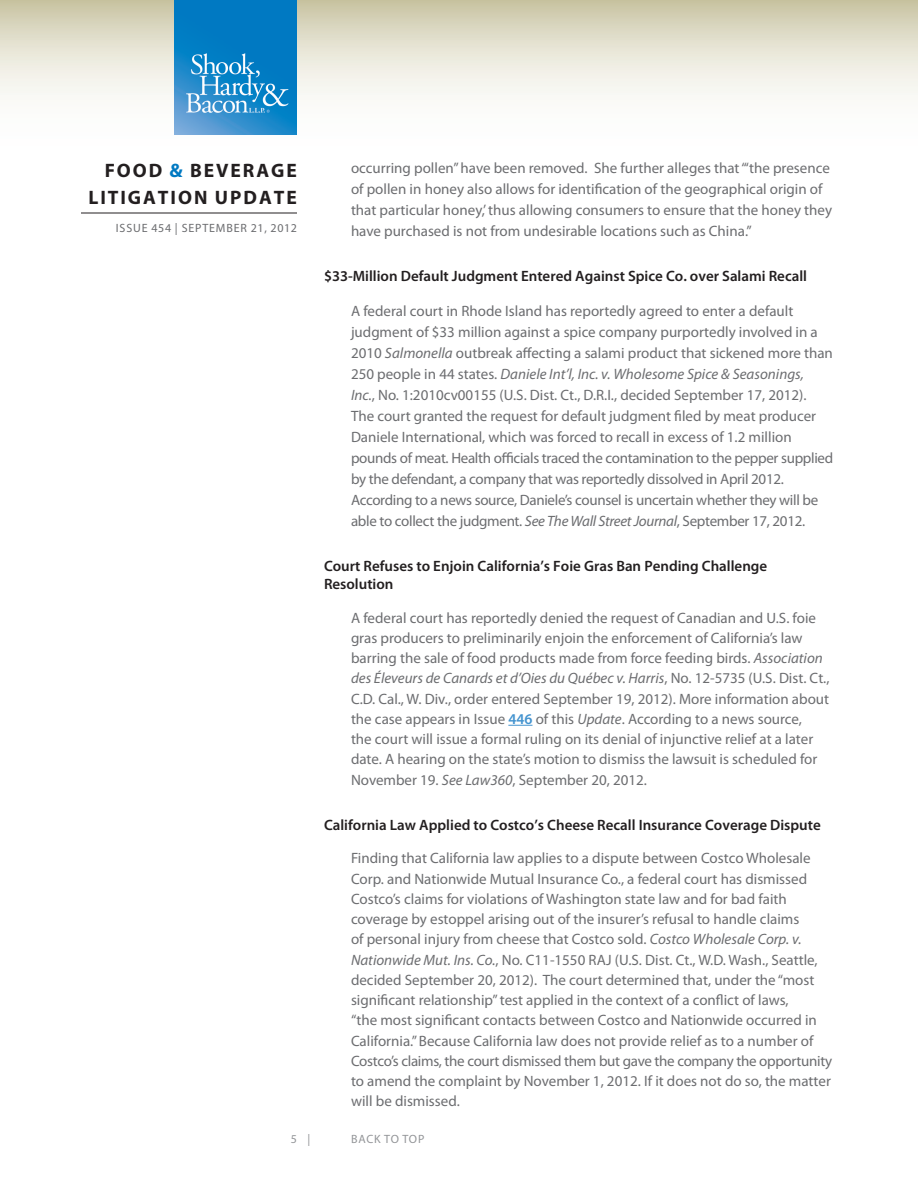
<style>
.page{position:relative;width:918px;height:1188px;background:#fff}
.page>*{position:absolute;margin:0;border:0;box-sizing:border-box;transform-origin:0 0}
.t1{font:700 19.5px/27px "Myriad Pro";letter-spacing:.1em;color:#231f20;text-align:right}
.Body{font:15px/20.2px "Myriad Pro";color:#6c6d70}
.Subhead{font:600 15px/18px "Myriad Pro";color:#231f20}
.t2{font:12px "Myriad Pro";letter-spacing:.07em;color:#6c6d70}
.t3{font:12px "Myriad Pro";letter-spacing:.06em;color:#939598}
.s1{color:#0079c2}
.s2{font-style:italic}
.s3{font-weight:600;color:#4393cf}
</style>
<div class="page">
<svg style="left:0;top:0;width:918px;height:135px"></svg>
<hr style="left:81px;top:213px;width:216px;height:1px;background:#231f20">
<img style="left:175px;top:0;width:122px;height:135px">
<svg style="left:508px;top:725px;width:24px;height:1px"></svg>
<h1 class="t1" style="left:88px;top:156px;width:210px">FOOD <span class="s1">&amp;</span> BEVERAGE<br>LITIGATION UPDATE</h1>
<p class="t2" style="left:116px;top:221px;width:183px">ISSUE 454 | SEPTEMBER 21, 2012</p>
<p class="Body" style="left:351px;top:157px;width:483px;line-height:21px">occurring pollen” have been removed. She further alleges that “‘the presence of pollen in honey also allows for identification of the geographical origin of that particular honey,’ thus allowing consumers to ensure that the honey they have purchased is not from undesirable locations such as China.”</p>
<p class="Subhead" style="left:324px;top:267px;width:485px">$33-Million Default Judgment Entered Against Spice Co. over Salami Recall</p>
<p class="Body" style="left:351px;top:300px;width:484px;line-height:21px">A federal court in Rhode Island has reportedly agreed to enter a default judgment of $33 million against a spice company purportedly involved in a 2010 <span class="s2">Salmonella</span> outbreak affecting a salami product that sickened more than 250 people in 44 states. <span class="s2">Daniele Int’l, Inc. v. Wholesome Spice &amp; Seasonings,<br>Inc.</span>, No. 1:2010cv00155 (U.S. Dist. Ct., D.R.I., decided September 17, 2012).<br>The court granted the request for default judgment filed by meat producer Daniele International, which was forced to recall in excess of 1.2 million pounds of meat. Health officials traced the contamination to the pepper supplied by the defendant, a company that was reportedly dissolved in April 2012.<br>According to a news source, Daniele’s counsel is uncertain whether they will be able to collect the judgment. <span class="s2">See The Wall Street Journal</span>, September 17, 2012.</p>
<p class="Subhead" style="left:324px;top:556px;width:445px">Court Refuses to Enjoin California’s Foie Gras Ban Pending Challenge<br>Resolution</p>
<p class="Body" style="left:351px;top:607px;width:480px">A federal court has reportedly denied the request of Canadian and U.S. foie gras producers to preliminarily enjoin the enforcement of California’s law barring the sale of food products made from force feeding birds. <span class="s2">Association des Éleveurs de Canards et d’Oies du Québec v. Harris</span>, No. 12-5735 (U.S. Dist. Ct., C.D. Cal., W. Div., order entered September 19, 2012). More information about the case appears in Issue <span class="s3">446</span> of this <span class="s2">Update</span>. According to a news source,<br>the court will issue a formal ruling on its denial of injunctive relief at a later date. A hearing on the state’s motion to dismiss the lawsuit is scheduled for November 19. <span class="s2">See Law360</span>, September 20, 2012.</p>
<p class="Subhead" style="left:324px;top:815px;width:498px">California Law Applied to Costco’s Cheese Recall Insurance Coverage Dispute</p>
<p class="Body" style="left:351px;top:848px;width:483px">Finding that California law applies to a dispute between Costco Wholesale Corp. and Nationwide Mutual Insurance Co., a federal court has dismissed Costco’s claims for violations of Washington state law and for bad faith coverage by estoppel arising out of the insurer’s refusal to handle claims<br>of personal injury from cheese that Costco sold. <span class="s2">Costco Wholesale Corp. v.<br>Nationwide Mut. Ins. Co.</span>, No. C11-1550 RAJ (U.S. Dist. Ct., W.D. Wash., Seattle, decided September 20, 2012). The court determined that, under the “most significant relationship” test applied in the context of a conflict of laws,<br>“the most significant contacts between Costco and Nationwide occurred in California.” Because California law does not provide relief as to a number of Costco’s claims, the court dismissed them but gave the company the opportunity to amend the complaint by November 1, 2012. If it does not do so, the matter will be dismissed.</p>
<p class="t3" style="left:291px;top:1132px;width:21px">5 |</p>
<p class="t3" style="left:351px;top:1132px;width:75px">BACK TO TOP</p>
</div>
